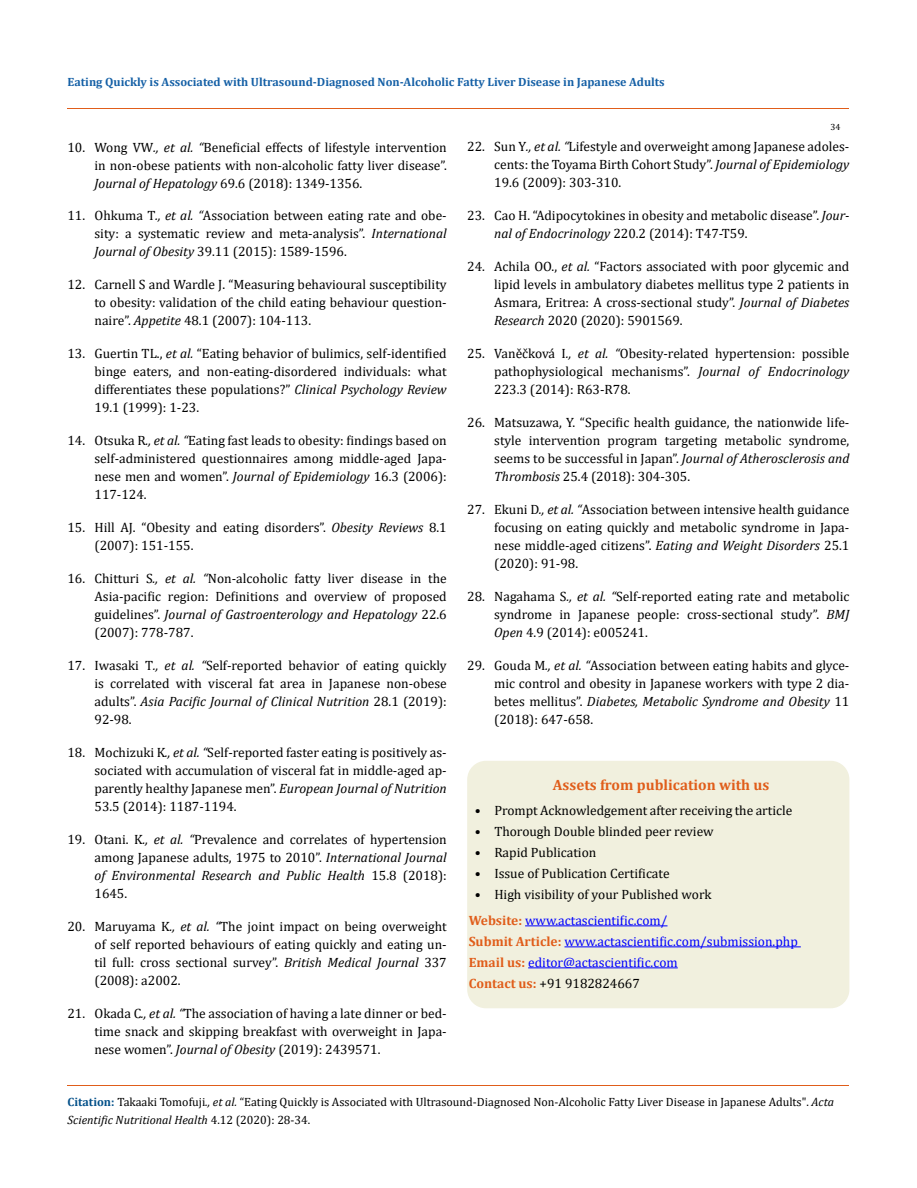
<style>
.page{position:relative;width:917px;height:1188px;background:#fff}
.page>*{position:absolute;margin:0;border:0;box-sizing:border-box;transform-origin:0 0}
.t1{font:700 15px "Cambria";color:#e05d1a}
.t2{font:13.5px/18px "Cambria";color:#000;text-align:justify}
.t3{font:13.5px/21px "Cambria";color:#00f}
.t4{font:12px/18px "Cambria";color:#000}
.t5{font:700 12px "Cambria";color:#1560a6}
.t6{font:9px "Cambria";color:#000}
.s1{font-style:italic}
.s2{font-weight:700;color:#e05d1a}
.s3{color:#000}
.s4{font-weight:700;color:#035089}
</style>
<div class="page">
<hr style="left:67px;top:109px;width:782px;height:1px;background:#e05d1a">
<div style="left:468px;top:762px;width:380px;height:246px;background:#f1f0de;border-radius:18px"></div>
<div style="left:467px;top:761px;width:382px;height:247px;border:2px solid #f1f0de;border-radius:18px"></div>
<hr style="left:525px;top:925px;width:142px;height:1px;background:#00f">
<hr style="left:564px;top:946px;width:236px;height:1px;background:#00f">
<hr style="left:528px;top:967px;width:149px;height:1px;background:#00f">
<hr style="left:67px;top:1086px;width:782px;height:1px;background:#e05d1a">
<p class="t5" style="left:67px;top:73px;width:599px">Eating Quickly is Associated with Ultrasound-Diagnosed Non-Alcoholic Fatty Liver Disease in Japanese Adults</p>
<p class="t6" style="left:830px;top:122px;width:11px">34</p>
<p class="t2" style="left:94px;top:138px;width:354px;text-indent:-27px">10. Wong VW<span class="s1">., et al. “</span>Beneficial effects of lifestyle intervention in non-obese patients with non-alcoholic fatty liver disease”.<br><span class="s1">Journal of Hepatology</span> 69.6 (2018): 1349-1356.</p>
<p class="t2" style="left:94px;top:207px;width:354px;text-indent:-27px">11. Ohkuma T<span class="s1">., et al. “</span>Association between eating rate and obe&shy;sity: a systematic review and meta-analysis”. <span class="s1">International Journal of Obesity</span> 39.11 (2015): 1589-1596.</p>
<p class="t2" style="left:94px;top:276px;width:354px;text-indent:-27px">12. Carnell S and Wardle J. “Measuring behavioural susceptibility to obesity: validation of the child eating behaviour question&shy;naire”. <span class="s1">Appetite</span> 48.1 (2007): 104-113.</p>
<p class="t2" style="left:94px;top:345px;width:354px;text-indent:-27px">13. Guertin TL., <span class="s1">et al.</span> “Eating behavior of bulimics, self-identified binge eaters, and non-eating-disordered individuals: what differentiates these populations?” <span class="s1">Clinical Psychology Review </span>19.1 (1999): 1-23.</p>
<p class="t2" style="left:94px;top:432px;width:354px;text-indent:-27px">14. Otsuka R<span class="s1">., et al. “</span>Eating fast leads to obesity: findings based on self-administered questionnaires among middle-aged Japa&shy;nese men and women”. <span class="s1">Journal of Epidemiology</span> 16.3 (2006):<br>117-124.</p>
<p class="t2" style="left:94px;top:519px;width:354px;text-indent:-27px">15. Hill AJ. “Obesity and eating disorders”. <span class="s1">Obesity Reviews</span> 8.1 (2007): 151-155.</p>
<p class="t2" style="left:94px;top:570px;width:354px;text-indent:-27px">16. Chitturi S<span class="s1">., et al. “</span>Non-alcoholic fatty liver disease in the Asia-pacific region: Definitions and overview of proposed guidelines”. <span class="s1">Journal of Gastroenterology and Hepatology</span> 22.6 (2007): 778-787.</p>
<p class="t2" style="left:94px;top:657px;width:354px;text-indent:-27px">17. Iwasaki T<span class="s1">., et al. “</span>Self-reported behavior of eating quickly is correlated with visceral fat area in Japanese non-obese adults”. <span class="s1">Asia Pacific Journal of Clinical Nutrition</span> 28.1 (2019):<br>92-98.</p>
<p class="t2" style="left:94px;top:744px;width:354px;text-indent:-27px">18. Mochizuki K<span class="s1">., et al. “</span>Self-reported faster eating is positively as&shy;sociated with accumulation of visceral fat in middle-aged ap&shy;parently healthy Japanese men”. <span class="s1">European Journal of Nutrition </span>53.5 (2014): 1187-1194.</p>
<p class="t2" style="left:94px;top:831px;width:354px;text-indent:-27px">19. Otani. K<span class="s1">., et al. “</span>Prevalence and correlates of hypertension among Japanese adults, 1975 to 2010”. <span class="s1">International Journal of Environmental Research and Public Health</span> 15.8 (2018):<br>1645.</p>
<p class="t2" style="left:94px;top:918px;width:354px;text-indent:-27px">20. Maruyama K<span class="s1">., et al. “</span>The joint impact on being overweight of self reported behaviours of eating quickly and eating un&shy;til full: cross sectional survey”. <span class="s1">British Medical Journal</span> 337 (2008): a2002.</p>
<p class="t2" style="left:94px;top:1005px;width:354px;text-indent:-27px">21. Okada C<span class="s1">., et al. “</span>The association of having a late dinner or bed&shy;time snack and skipping breakfast with overweight in Japa&shy;nese women”. <span class="s1">Journal of Obesity</span> (2019): 2439571.</p>
<p class="t2" style="left:494px;top:138px;width:356px;text-indent:-27px">22. Sun Y<span class="s1">., et al. “</span>Lifestyle and overweight among Japanese adoles&shy;cents: the Toyama Birth Cohort Study”. <span class="s1">Journal of Epidemiology </span>19.6 (2009): 303-310.</p>
<p class="t2" style="left:494px;top:207px;width:357px;text-indent:-27px">23. Cao H. “Adipocytokines in obesity and metabolic disease”. <span class="s1">Jour&shy;nal of Endocrinology</span> 220.2 (2014): T47-T59.</p>
<p class="t2" style="left:494px;top:258px;width:357px;text-indent:-27px">24. Achila OO., <span class="s1">et al.</span> “Factors associated with poor glycemic and lipid levels in ambulatory diabetes mellitus type 2 patients in Asmara, Eritrea: A cross-sectional study”. <span class="s1">Journal of Diabetes Research</span> 2020 (2020): 5901569.</p>
<p class="t2" style="left:494px;top:345px;width:357px;text-indent:-27px">25. Vaněčková I<span class="s1">., et al. “</span>Obesity-related hypertension: possible pathophysiological mechanisms”. <span class="s1">Journal of Endocrinology </span>223.3 (2014): R63-R78.</p>
<p class="t2" style="left:494px;top:414px;width:357px;text-indent:-27px">26. Matsuzawa, Y. “Specific health guidance, the nationwide life&shy;style intervention program targeting metabolic syndrome, seems to be successful in Japan”. <span class="s1">Journal of Atherosclerosis and Thrombosis</span> 25.4 (2018): 304-305.</p>
<p class="t2" style="left:494px;top:501px;width:357px;text-indent:-27px">27. Ekuni D<span class="s1">., et al. “</span>Association between intensive health guidance focusing on eating quickly and metabolic syndrome in Japa&shy;nese middle-aged citizens”. <span class="s1">Eating and Weight Disorders</span> 25.1 (2020): 91-98.</p>
<p class="t2" style="left:494px;top:588px;width:356px;text-indent:-27px">28. Nagahama S<span class="s1">., et al. “</span>Self-reported eating rate and metabolic syndrome in Japanese people: cross-sectional study”. <span class="s1">BMJ Open</span> 4.9 (2014): e005241.</p>
<p class="t2" style="left:494px;top:657px;width:357px;text-indent:-27px">29. Gouda M<span class="s1">., et al. “</span>Association between eating habits and glyce&shy;mic control and obesity in Japanese workers with type 2 dia&shy;betes mellitus”. <span class="s1">Diabetes, Metabolic Syndrome and Obesity</span> 11 (2018): 647-658.</p>
<p class="t1" style="left:553px;top:774px;width:218px">Assets from publication with us</p>
<p class="t2" style="left:475px;top:802px;width:319px">• Prompt Acknowledgement after receiving the article</p>
<p class="t2" style="left:475px;top:823px;width:240px">• Thorough Double blinded peer review</p>
<p class="t2" style="left:475px;top:844px;width:123px">• Rapid Publication</p>
<p class="t2" style="left:475px;top:865px;width:196px">• Issue of Publication Certificate</p>
<p class="t2" style="left:475px;top:886px;width:238px">• High visibility of your Published work</p>
<p class="t3" style="left:468px;top:910px;width:330px"><span class="s2">Website:</span> www.actascientific.com/<br><span class="s2">Submit Article:</span> www.actascientific.com/submission.php <span class="s2">Email us:</span> editor@actascientific.com<br><span class="s2">Contact us:</span> <span class="s3">+91 9182824667</span></p>
<p class="t4" style="left:67px;top:1093px;width:768px"><span class="s4">Citation:</span> Takaaki Tomofuji<span class="s1">., et al.</span> “Eating Quickly is Associated with Ultrasound-Diagnosed Non-Alcoholic Fatty Liver Disease in Japanese Adults". <span class="s1">Acta<br>Scientific Nutritional Health</span> 4.12 (2020): 28-34.</p>
</div>
